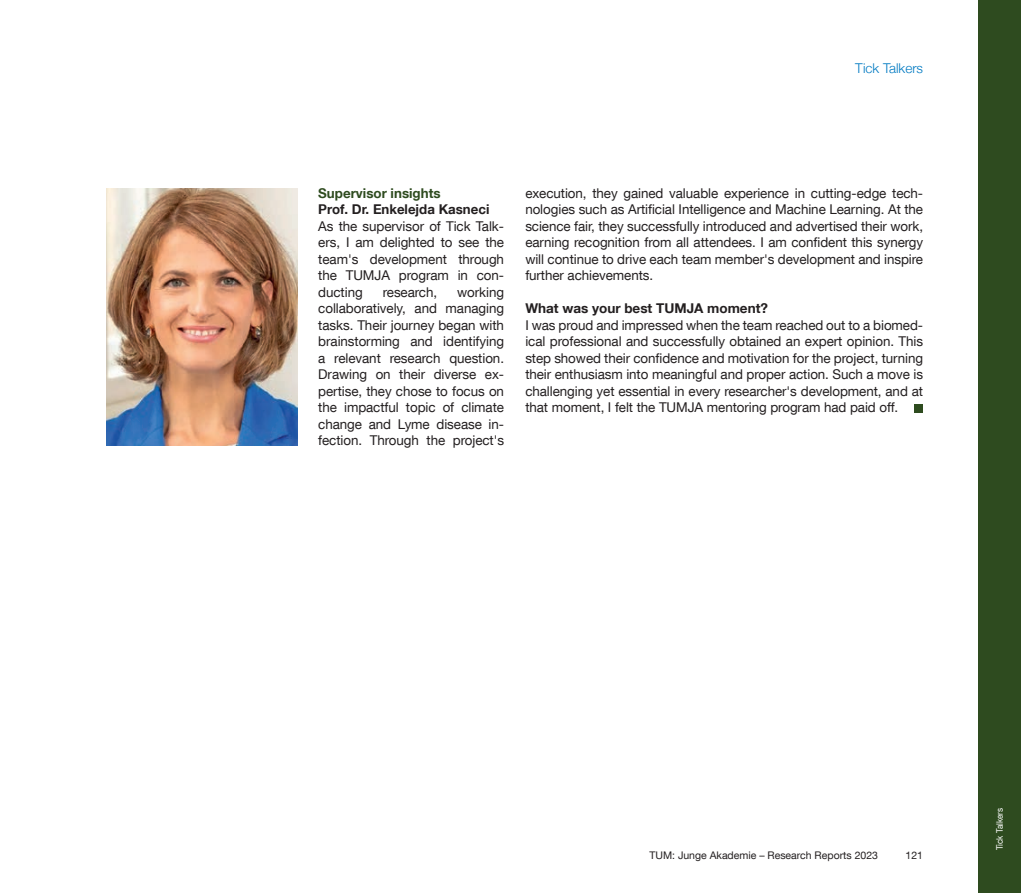
<style>
.page{position:relative;width:1021px;height:893px;background:#fff}
.page>*{position:absolute;margin:0;border:0;box-sizing:border-box;transform-origin:0 0}
.t1{font:13.5px/16.5px "TUM Neue Helvetica";letter-spacing:-.005em;color:#231f20;text-align:justify}
.t2{font:700 13.5px "TUM Neue Helvetica";color:#231f20}
.t3{font:700 13.5px "TUM Neue Helvetica";color:#2e4b1f}
.t4{font:300 13.5px "Helvetica Neue";color:#007ac2}
.t5{font:10.5px "TUM Neue Helvetica";color:#231f20}
.t6{font:9px "TUM Neue Helvetica";color:#fff;scale:.9 1}
</style>
<div class="page">
<div style="left:914px;top:404px;width:9px;height:8px;background:#2e4b1f"></div>
<img style="left:106px;top:188px;width:191px;height:258px">
<div style="left:978px;top:0;width:42px;height:893px;background:#2e4b1f"></div>
<p class="t4" style="left:855px;top:57px;width:69px">Tick Talkers</p>
<p class="t3" style="left:318px;top:184px;width:124px">Supervisor insights</p>
<p class="t2" style="left:318px;top:201px;width:173px">Prof. Dr. Enkelejda Kasneci</p>
<p class="t1" style="left:318px;top:217px;width:187px">As the supervisor of Tick Talk&shy;ers, I am delighted to see the team's development through the TUMJA program in con&shy;ducting</p>
<p class="t1" style="left:318px;top:283px;width:187px;text-indent:139px">working collaboratively, and managing tasks. Their journey began with brainstorming and identifying a relevant research question.<br>Drawing on their diverse ex&shy;pertise, they chose to focus on the impactful topic of climate change and Lyme disease in&shy;fection. Through the project's</p>
<p class="t1" style="left:383px;top:283px;width:56px">research,</p>
<p class="t1" style="left:525px;top:184px;width:399px">execution, they gained valuable experience in cutting-edge tech&shy;nologies such as Artificial Intelligence and Machine Learning. At the science fair, they successfully introduced and advertised their work, earning recognition from all attendees. I am confident this synergy will continue to drive each team member's development and inspire further achievements.</p>
<p class="t2" style="left:525px;top:300px;width:244px">What was your best TUMJA moment?</p>
<p class="t1" style="left:525px;top:316px;width:399px">I was proud and impressed when the team reached out to a biomed&shy;ical professional and successfully obtained an expert opinion. This step showed their confidence and motivation for the project, turning their enthusiasm into meaningful and proper action. Such a move is challenging yet essential in every researcher's development, and at that moment, I felt the TUMJA mentoring program had paid off.</p>
<p class="t5" style="left:649px;top:849px;width:230px">TUM: Junge Akademie – Research Reports 2023</p>
<p class="t5" style="left:905px;top:848px;width:19px">121</p>
<p class="t6" style="left:994px;top:850px;width:49px;rotate:-90deg">Tick Talkers</p>
</div>
